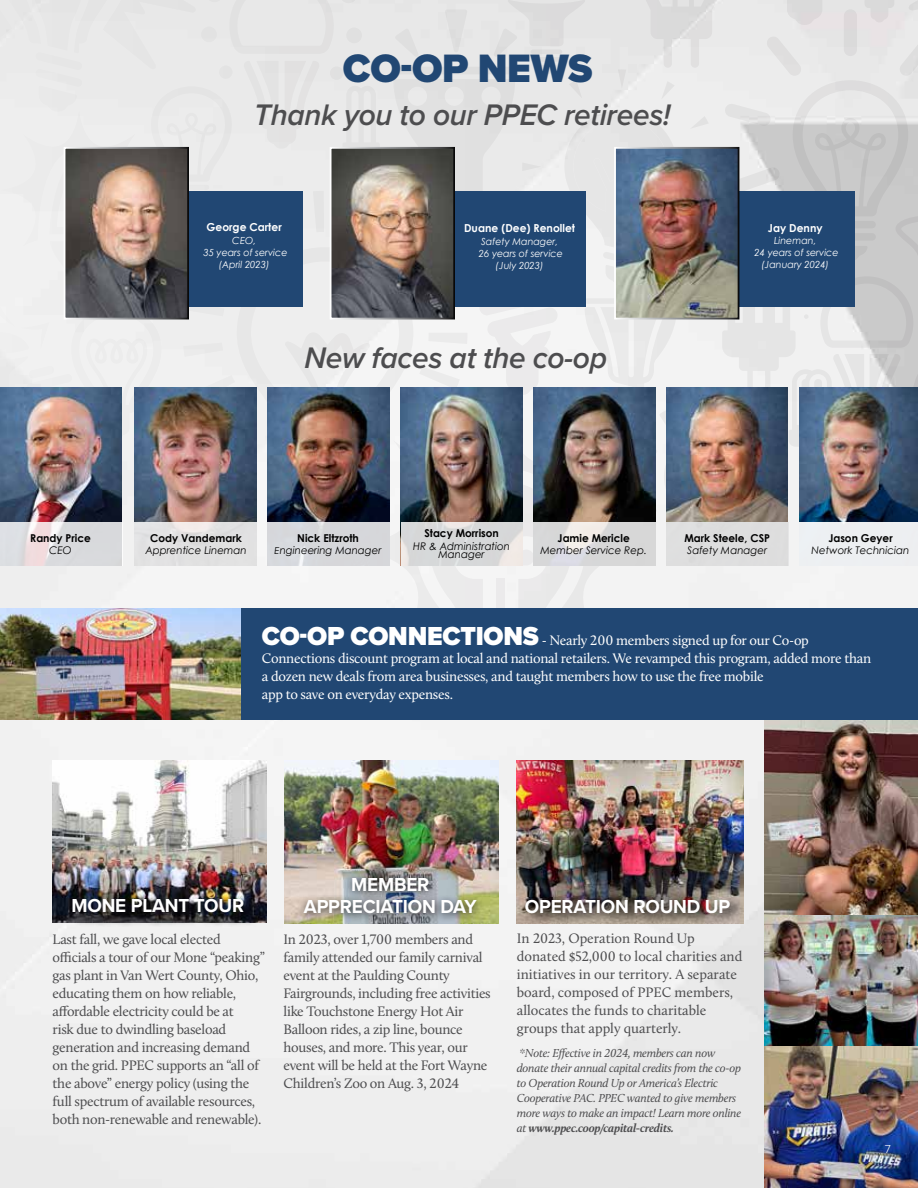
<style>
.page{position:relative;width:918px;height:1188px;background:#fff}
.page>*{position:absolute;margin:0;border:0;box-sizing:border-box;transform-origin:0 0}
.t1{font:900 41.1px "Proxima Nova";letter-spacing:-.01em;color:#214773}
.t2{font:italic 600 30.75px "Proxima Nova";letter-spacing:-.01em;color:#4d4d4f}
.t3{font:700 19.5px/22.5px "Proxima Nova";letter-spacing:-.01em;color:#fff;text-align:center}
.t4{font:14.25px/18px "Calluna";letter-spacing:-.02em;color:#4d4d4f}
.t5{font:14.25px/18px "Calluna";letter-spacing:-.02em;color:#fff}
.t6{font:14.25px/18px "Calluna";color:#4d4d4f}
.t7{font:italic 12px/15px "Calluna";letter-spacing:-.02em;color:#4d4d4f}
.t8{font:300 12px "Proxima Nova";color:#fff}
.t9{font:700 10.95px "Century Gothic";color:#fff}
.t10{font:700 10.8px "Century Gothic";color:#000}
.t11{font:italic 10.5px/8.7px "Century Gothic";color:#000;text-align:center}
.t12{font:italic 9.75px/12.3px "Century Gothic";color:#fff;text-align:center}
.s1{font-size:9.6px}
.s2{font-family:"Proxima Nova";font-weight:900;font-size:27px}
.s3{font-weight:700}
</style>
<div class="page">
<img style="left:0;top:0;width:765px;height:1188px">
<div style="left:330px;top:66px;width:13px;height:14px;background:#e0e0e0;border-radius:50%"></div>
<svg style="left:236px;top:284px;width:104px;height:227px;background:#e7e8e9"></svg>
<svg style="left:195px;top:375px;width:59px;height:13px"></svg>
<svg style="left:189px;top:306px;width:36px;height:10px"></svg>
<svg style="left:183px;top:343px;width:40px;height:14px"></svg>
<div style="left:0;top:290px;width:161px;height:158px;background:#f1f1f1"></div>
<svg style="left:340px;top:0;width:578px;height:608px"></svg>
<div style="left:0;top:0;width:334px;height:284px;background:#eaeaea"></div>
<svg style="left:174px;top:185px;width:35px;height:5px"></svg>
<img style="left:135px;top:388px;width:121px;height:134px">
<div style="left:134px;top:522px;width:122px;height:44px;background:#e1e1e2"></div>
<img style="left:267px;top:388px;width:122px;height:134px">
<div style="left:267px;top:522px;width:123px;height:44px;background:#d6d7da"></div>
<img style="left:0;top:388px;width:122px;height:134px">
<svg style="left:0;top:522px;width:122px;height:44px;background:#dfdcdf"></svg>
<img style="left:533px;top:388px;width:122px;height:134px">
<svg style="left:533px;top:522px;width:123px;height:44px;background:#dcdbdb"></svg>
<img style="left:401px;top:388px;width:122px;height:134px">
<svg style="left:401px;top:522px;width:122px;height:44px;background:#dadada"></svg>
<img style="left:666px;top:388px;width:122px;height:134px">
<div style="left:666px;top:522px;width:122px;height:44px;background:#dedede"></div>
<img style="left:800px;top:388px;width:118px;height:134px">
<div style="left:799px;top:522px;width:119px;height:44px;background:#edeff1"></div>
<img style="left:53px;top:761px;width:213px;height:162px">
<img style="left:284px;top:761px;width:214px;height:162px">
<img style="left:517px;top:761px;width:226px;height:162px">
<img style="left:765px;top:1045px;width:153px;height:143px">
<img style="left:765px;top:914px;width:153px;height:131px">
<img style="left:765px;top:720px;width:153px;height:194px">
<div style="left:0;top:608px;width:918px;height:112px;background:#214773"></div>
<img style="left:0;top:608px;width:240px;height:112px">
<div style="left:82px;top:191px;width:221px;height:115px;background:#214773"></div>
<div style="left:345px;top:191px;width:241px;height:115px;background:#214773"></div>
<div style="left:626px;top:191px;width:229px;height:115px;background:#214773"></div>
<img style="left:67px;top:150px;width:119px;height:166px">
<img style="left:333px;top:150px;width:119px;height:166px">
<img style="left:617px;top:150px;width:119px;height:166px">
<div style="left:614px;top:147px;width:125px;height:172px;border:2px solid #fff"></div>
<div style="left:71px;top:899px;width:187px;height:29px;background:#000;opacity:.75"></div>
<div style="left:296px;top:871px;width:188px;height:52px;background:#000;opacity:.75"></div>
<div style="left:524px;top:896px;width:220px;height:29px;background:#000;opacity:.75"></div>
<h1 class="t1" style="left:343px;top:38px;width:251px">CO-OP NEWS</h1>
<h2 class="t2" style="left:254px;top:92px;width:418px">Thank you to our PPEC retirees!</h2>
<p class="t9" style="left:207px;top:219px;width:77px">George Carter</p>
<p class="t12" style="left:203px;top:234px;width:86px">CEO,<br>35 years of service (April 2023)</p>
<p class="t9" style="left:464px;top:220px;width:112px">Duane (Dee) Renollet</p>
<p class="t12" style="left:479px;top:235px;width:86px">Safety Manager,<br>26 years of service (July 2023)</p>
<h2 class="t2" style="left:304px;top:335px;width:304px">New faces at the co-op</h2>
<p class="t9" style="left:768px;top:219px;width:56px">Jay Denny</p>
<p class="t12" style="left:755px;top:234px;width:86px">Lineman,<br>24 years of service (January 2024)</p>
<p class="t10" style="left:30px;top:530px;width:62px">Randy Price</p>
<p class="t11" style="left:49px;top:546px;width:24px">CEO</p>
<p class="t10" style="left:150px;top:530px;width:93px">Cody Vandemark</p>
<p class="t11" style="left:145px;top:546px;width:103px">Apprentice Lineman</p>
<p class="t10" style="left:297px;top:530px;width:63px">Nick Eltzroth</p>
<p class="t11" style="left:275px;top:546px;width:108px"><span class="s1">E</span>ngineering Manager</p>
<p class="t10" style="left:424px;top:525px;width:76px">Stacy Morrison</p>
<p class="t11" style="left:413px;top:541px;width:98px">HR &amp; Administration<br>Manager</p>
<p class="t10" style="left:558px;top:530px;width:74px">Jamie Mericle</p>
<p class="t11" style="left:541px;top:546px;width:108px">Member Service Rep.</p>
<p class="t10" style="left:684px;top:530px;width:87px">Mark Steele, CSP</p>
<p class="t11" style="left:687px;top:546px;width:81px">Safety Manager</p>
<p class="t10" style="left:828px;top:530px;width:66px">Jason Geyer</p>
<p class="t11" style="left:812px;top:546px;width:99px">Network Technician</p>
<p class="t5" style="left:262px;top:631px;width:611px"><span class="s2">CO-OP CONNECTIONS</span> - Nearly 200 members signed up for our Co-op Connections discount program at local and national retailers. We revamped this program, added more than a dozen new deals from area businesses, and taught members how to use the free mobile<br>app to save on everyday expenses.</p>
<h3 class="t3" style="left:71px;top:894px;width:174px">MONE PLANT TOUR</h3>
<h3 class="t3" style="left:304px;top:873px;width:174px">MEMBER<br>APPRECIATION DAY</h3>
<p class="t4" style="left:53px;top:930px;width:214px">Last fall, we gave local elected officials a tour of our Mone “peaking” gas plant in Van Wert County, Ohio, educating them on how reliable, affordable electricity could be at<br>risk due to dwindling baseload generation and increasing demand on the grid. PPEC supports an “all of the above” energy policy (using the full spectrum of available resources, both non-renewable and renewable).</p>
<p class="t4" style="left:284px;top:930px;width:209px">In 2023, over 1,700 members and family attended our family carnival event at the Paulding County<br>Fairgrounds, including free activities like Touchstone Energy Hot Air<br>Balloon rides, a zip line, bounce houses, and more. This year, our event will be held at the Fort Wayne<br>Children’s Zoo on Aug. 3, 2024</p>
<h3 class="t3" style="left:525px;top:895px;width:207px">OPERATION ROUND UP</h3>
<p class="t6" style="left:517px;top:929px;width:227px">In 2023, Operation Round Up donated $52,000 to local charities and initiatives in our territory. A separate board, composed of PPEC members, allocates the funds to charitable groups that apply quarterly.</p>
<p class="t7" style="left:517px;top:1045px;width:226px">*Note: Effective in 2024, members can now donate their annual capital credits from the co-op to Operation Round Up or America’s Electric Cooperative PAC. PPEC wanted to give members more ways to make an impact! Learn more online at <span class="s3">www.ppec.coop/capital-credits.</span></p>
<p class="t8" style="left:885px;top:1140px;width:8px">7</p>
</div>
